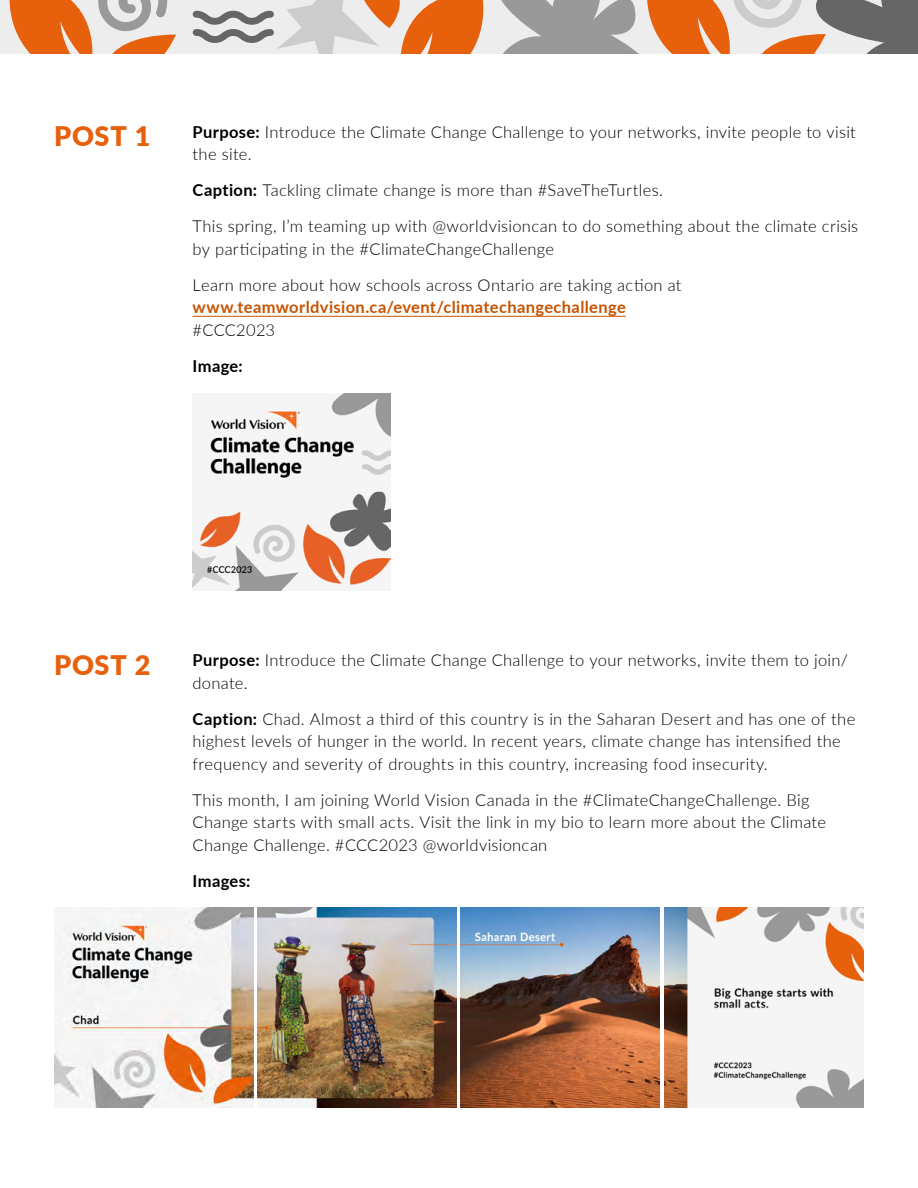
<style>
.page{position:relative;width:918px;height:1188px;background:#fff}
.page>*{position:absolute;margin:0;border:0;box-sizing:border-box;transform-origin:0 0}
.Heading_2{font:900 27px "Lato";letter-spacing:.03em;color:#e7600c}
.Body_Copy{font:300 16.5px/22.5px "Lato";letter-spacing:.02em;color:#000}
.Body_Copy-2{font:700 16.5px "Lato";letter-spacing:.025em;color:#000}
.s1{font-weight:700}
.s2{font-weight:700;color:#c75300}
</style>
<div class="page">
<div style="left:0;top:0;width:918px;height:54px;background:#ededed"></div>
<svg style="left:9px;top:0;width:167px;height:54px"></svg>
<svg style="left:193px;top:0;width:725px;height:54px"></svg>
<hr style="left:193px;top:316px;width:433px;height:1px;background:#c75300">
<img style="left:193px;top:393px;width:197px;height:198px">
<img style="left:54px;top:908px;width:199px;height:199px">
<img style="left:257px;top:908px;width:199px;height:199px">
<img style="left:461px;top:908px;width:199px;height:199px">
<img style="left:665px;top:908px;width:199px;height:199px">
<h2 class="Heading_2" style="left:54px;top:116px;width:98px">POST 1</h2>
<p class="Body_Copy" style="left:193px;top:120px;width:665px"><span class="s1">Purpose:</span> Introduce the Climate Change Challenge to your networks, invite people to visit the site.</p>
<p class="Body_Copy" style="left:193px;top:179px;width:472px"><span class="s1">Caption:</span> Tackling climate change is more than #SaveTheTurtles.</p>
<p class="Body_Copy" style="left:193px;top:215px;width:667px">This spring, I’m teaming up with @worldvisioncan to do something about the climate crisis by participating in the #ClimateChangeChallenge</p>
<p class="Body_Copy" style="left:193px;top:273px;width:491px">Learn more about how schools across Ontario are taking action at <span class="s2">www.teamworldvision.ca/event/climatechangechallenge </span>#CCC2023</p>
<p class="Body_Copy-2" style="left:193px;top:354px;width:52px">Image:</p>
<h2 class="Heading_2" style="left:54px;top:644px;width:98px">POST 2</h2>
<p class="Body_Copy" style="left:193px;top:648px;width:657px"><span class="s1">Purpose:</span> Introduce the Climate Change Challenge to your networks, invite them to join/ donate.</p>
<p class="Body_Copy" style="left:193px;top:707px;width:664px"><span class="s1">Caption:</span> Chad. Almost a third of this country is in the Saharan Desert and has one of the highest levels of hunger in the world. In recent years, climate change has intensified the frequency and severity of droughts in this country, increasing food insecurity.</p>
<p class="Body_Copy" style="left:193px;top:788px;width:635px">This month, I am joining World Vision Canada in the #ClimateChangeChallenge. Big<br>Change starts with small acts. Visit the link in my bio to learn more about the Climate<br>Change Challenge. #CCC2023 @worldvisioncan</p>
<p class="Body_Copy-2" style="left:193px;top:869px;width:60px">Images:</p>
</div>
